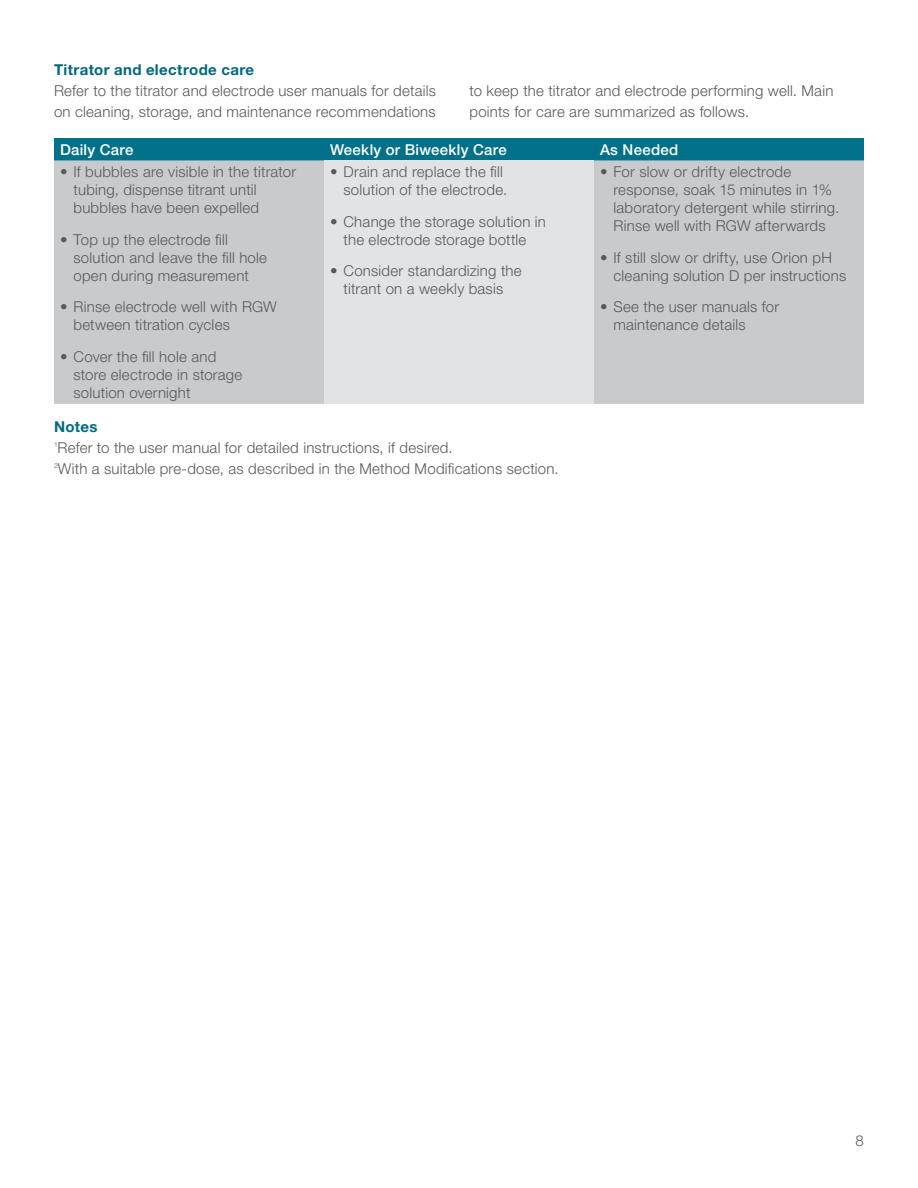
<style>
.page{position:relative;width:918px;height:1188px;background:#fff}
.page>*{position:absolute;margin:0;border:0;box-sizing:border-box;transform-origin:0 0}
.t1{font:300 15px/18px "Helvetica Neue LTW1 G";letter-spacing:.015em;color:#58595b}
.t2{font:500 15px "Helvetica Neue LTW1 G";letter-spacing:.02em;color:#fff}
.t3{font:700 15px "Helvetica Neue LTW1 G";letter-spacing:.025em;color:#006880}
.t4{font:300 6.75px "Helvetica Neue LTW1 G";color:#58595b}
</style>
<div class="page">
<div style="left:54px;top:138px;width:810px;height:23px;background:#007188"></div>
<div style="left:54px;top:161px;width:810px;height:243px;background:#c9cacc"></div>
<div style="left:324px;top:161px;width:270px;height:243px;background:#e2e3e4"></div>
<p class="t3" style="left:54px;top:60px;width:202px">Titrator and electrode care</p>
<p class="t1" style="left:54px;top:80px;width:383px;line-height:21px">Refer to the titrator and electrode user manuals for details on cleaning, storage, and maintenance recommendations</p>
<p class="t1" style="left:470px;top:80px;width:365px;line-height:21px">to keep the titrator and electrode performing well. Main points for care are summarized as follows.</p>
<p class="t2" style="left:60px;top:140px;width:75px">Daily Care</p>
<p class="t2" style="left:330px;top:140px;width:178px">Weekly or Biweekly Care</p>
<p class="t2" style="left:600px;top:140px;width:80px">As Needed</p>
<p class="t1" style="left:74px;top:163px;width:224px;text-indent:-14px">• If bubbles are visible in the titrator tubing, dispense titrant until bubbles have been expelled</p>
<p class="t1" style="left:74px;top:231px;width:195px;text-indent:-14px">• Top up the electrode fill solution and leave the fill hole open during measurement</p>
<p class="t1" style="left:74px;top:298px;width:205px;text-indent:-14px">• Rinse electrode well with RGW between titration cycles</p>
<p class="t1" style="left:74px;top:348px;width:170px;text-indent:-14px">• Cover the fill hole and store electrode in storage solution overnight</p>
<p class="t1" style="left:330px;top:163px;width:179px;text-align:right">• Drain and replace the fill solution of the electrode.</p>
<p class="t1" style="left:330px;top:213px;width:218px;text-align:center">• Change the storage solution in the electrode storage bottle</p>
<p class="t1" style="left:330px;top:262px;width:193px;text-align:center">• Consider standardizing the titrant on a weekly basis</p>
<p class="t1" style="left:614px;top:163px;width:227px;text-indent:-14px">• For slow or drifty electrode response, soak 15 minutes in 1% laboratory detergent while stirring.<br>Rinse well with RGW afterwards</p>
<p class="t1" style="left:614px;top:249px;width:234px;text-indent:-14px">• If still slow or drifty, use Orion pH cleaning solution D per instructions</p>
<p class="t1" style="left:614px;top:298px;width:167px;text-indent:-14px">• See the user manuals for maintenance details</p>
<p class="t3" style="left:54px;top:417px;width:45px">Notes</p>
<p class="t4" style="left:54px;top:440px;width:5px">1</p>
<p class="t1" style="left:58px;top:439px;width:397px">Refer to the user manual for detailed instructions, if desired.</p>
<p class="t4" style="left:54px;top:461px;width:5px">2</p>
<p class="t1" style="left:58px;top:460px;width:502px">With a suitable pre-dose, as described in the Method Modifications section.</p>
<p class="t1" style="left:856px;top:1132px;width:10px">8</p>
</div>
